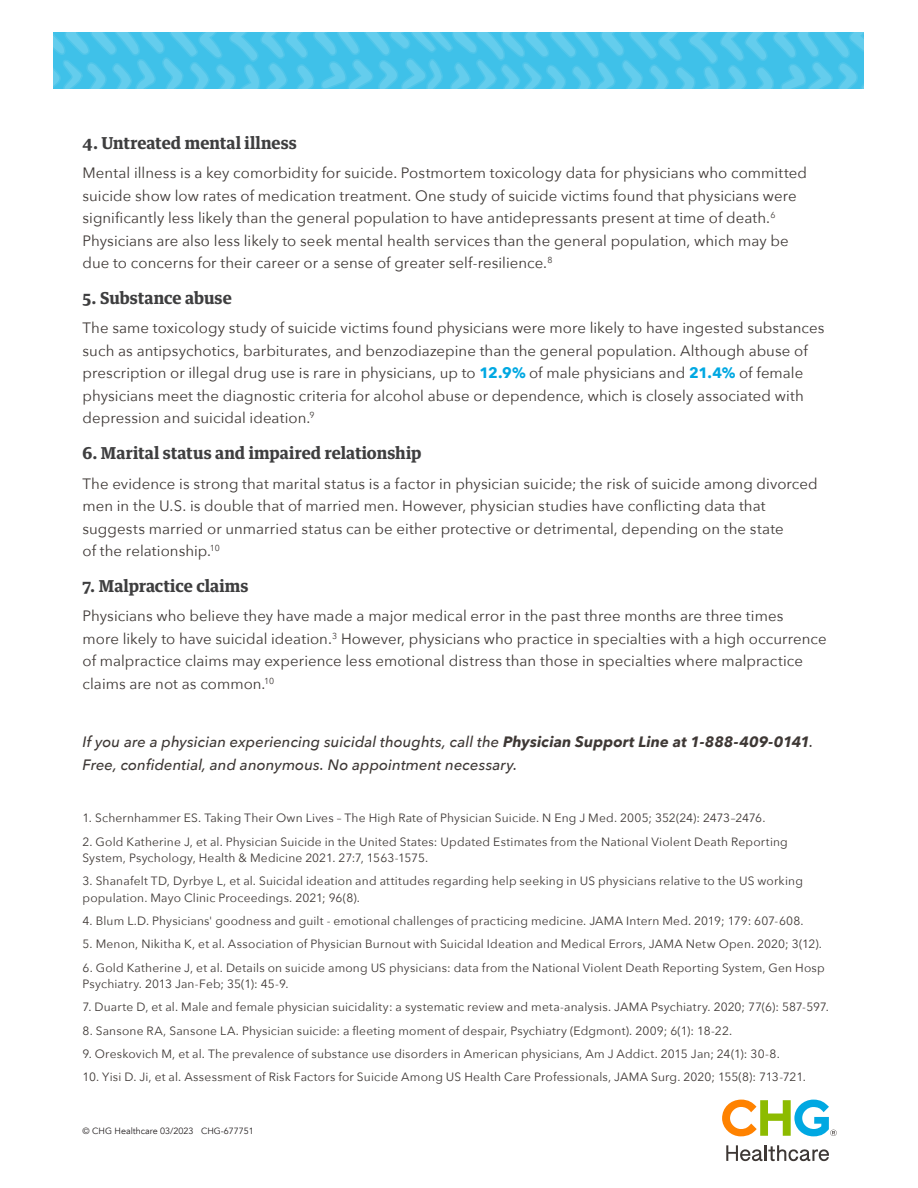
<style>
.page{position:relative;width:918px;height:1188px;background:#fff}
.page>*{position:absolute;margin:0;border:0;box-sizing:border-box;transform-origin:0 0}
.t1{font:700 16.5px "Guardian Text Egyp";color:#3e3e3f}
.Bodycopy{font:15px/22.5px "Avenir Next";letter-spacing:.005em;color:#3e3835}
.Bodycopy-2{font:italic 500 15px/22.5px "Avenir Next";letter-spacing:.005em;color:#3e3835}
.Bodycopy-3{font:12px/16.5px "Avenir Next";letter-spacing:.015em;color:#3e3835}
.t2{font:9px "Avenir";color:#231f20}
.s1{font-weight:700;color:#00a8e2}
.s2{font-weight:700}
</style>
<div class="page">
<svg style="left:54px;top:33px;width:810px;height:56px;background:#4cc5ea"></svg>
<svg style="left:726px;top:1145px;width:103px;height:16px"></svg>
<svg style="left:722px;top:1099px;width:115px;height:37px"></svg>
<h2 class="t1" style="left:82px;top:129px;width:216px">4. Untreated mental illness</h2>
<p class="Bodycopy" style="left:82px;top:161px;width:726px">Mental illness is a key comorbidity for suicide. Postmortem toxicology data for physicians who committed suicide show low rates of medication treatment. One study of suicide victims found that physicians were significantly less likely than the general population to have antidepressants present at time of death.<sup>6<br></sup>Physicians are also less likely to seek mental health services than the general population, which may be due to concerns for their career or a sense of greater self-resilience.<sup>8</sup></p>
<h2 class="t1" style="left:82px;top:285px;width:151px">5. Substance abuse</h2>
<p class="Bodycopy" style="left:82px;top:316px;width:744px">The same toxicology study of suicide victims found physicians were more likely to have ingested substances such as antipsychotics, barbiturates, and benzodiazepine than the general population. Although abuse of prescription or illegal drug use is rare in physicians, up to <span class="s1">12.9%</span> of male physicians and <span class="s1">21.4%</span> of female physicians meet the diagnostic criteria for alcohol abuse or dependence, which is closely associated with depression and suicidal ideation.<sup>9</sup></p>
<h2 class="t1" style="left:82px;top:440px;width:341px">6. Marital status and impaired relationship</h2>
<p class="Bodycopy" style="left:82px;top:472px;width:737px">The evidence is strong that marital status is a factor in physician suicide; the risk of suicide among divorced men in the U.S. is double that of married men. However, physician studies have conflicting data that suggests married or unmarried status can be either protective or detrimental, depending on the state<br>of the relationship.<sup>10</sup></p>
<h2 class="t1" style="left:82px;top:573px;width:168px">7. Malpractice claims</h2>
<p class="Bodycopy" style="left:82px;top:604px;width:746px">Physicians who believe they have made a major medical error in the past three months are three times<br>more likely to have suicidal ideation.<sup>3</sup> However, physicians who practice in specialties with a high occurrence of malpractice claims may experience less emotional distress than those in specialties where malpractice claims are not as common.<sup>10</sup></p>
<p class="Bodycopy-2" style="left:82px;top:730px;width:732px">If you are a physician experiencing suicidal thoughts, call the <span class="s2">Physician Support Line at 1-888-409-0141</span>.<br>Free, confidential, and anonymous. No appointment necessary.</p>
<p class="Bodycopy-3" style="left:82px;top:810px;width:684px">1. Schernhammer ES. Taking Their Own Lives – The High Rate of Physician Suicide. N Eng J Med. 2005; 352(24): 2473–2476.</p>
<p class="Bodycopy-3" style="left:82px;top:833px;width:707px">2. Gold Katherine J, et al. Physician Suicide in the United States: Updated Estimates from the National Violent Death Reporting<br>System, Psychology, Health &amp; Medicine 2021. 27:7, 1563-1575.</p>
<p class="Bodycopy-3" style="left:82px;top:873px;width:722px">3. Shanafelt TD, Dyrbye L, et al. Suicidal ideation and attitudes regarding help seeking in US physicians relative to the US working population. Mayo Clinic Proceedings. 2021; 96(8).</p>
<p class="Bodycopy-3" style="left:82px;top:912px;width:723px">4. Blum L.D. Physicians' goodness and guilt - emotional challenges of practicing medicine. JAMA Intern Med. 2019; 179: 607-608.</p>
<p class="Bodycopy-3" style="left:82px;top:936px;width:741px">5. Menon, Nikitha K, et al. Association of Physician Burnout with Suicidal Ideation and Medical Errors, JAMA Netw Open. 2020; 3(12).</p>
<p class="Bodycopy-3" style="left:82px;top:959px;width:744px">6. Gold Katherine J, et al. Details on suicide among US physicians: data from the National Violent Death Reporting System, Gen Hosp<br>Psychiatry. 2013 Jan-Feb; 35(1): 45-9.</p>
<p class="Bodycopy-3" style="left:82px;top:999px;width:748px">7. Duarte D, et al. Male and female physician suicidality: a systematic review and meta-analysis. JAMA Psychiatry. 2020; 77(6): 587-597.</p>
<p class="Bodycopy-3" style="left:82px;top:1022px;width:651px">8. Sansone RA, Sansone LA. Physician suicide: a fleeting moment of despair, Psychiatry (Edgmont). 2009; 6(1): 18-22.</p>
<p class="Bodycopy-3" style="left:82px;top:1045px;width:699px">9. Oreskovich M, et al. The prevalence of substance use disorders in American physicians, Am J Addict. 2015 Jan; 24(1): 30-8.</p>
<p class="Bodycopy-3" style="left:82px;top:1068px;width:725px">10. Yisi D. Ji, et al. Assessment of Risk Factors for Suicide Among US Health Care Professionals, JAMA Surg. 2020; 155(8): 713-721.</p>
<p class="t2" style="left:82px;top:1126px;width:173px">© CHG Healthcare 03/2023 CHG-677751</p>
</div>
